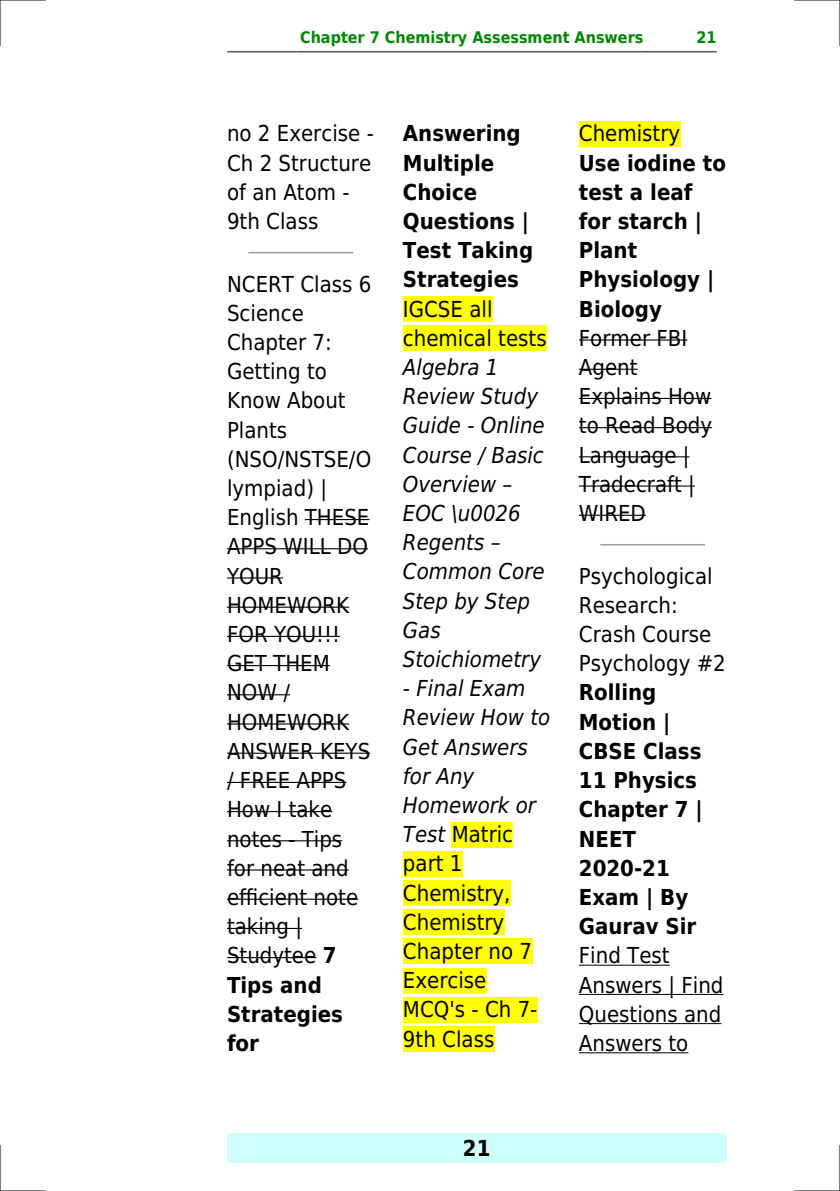
<style>
.page{position:relative;width:840px;height:1191px;background:#fff}
.page>*{position:absolute;margin:0;border:0;box-sizing:border-box;transform-origin:0 0}
.t1{font:22px/29.2px "DejaVu Sans Condensed";color:#000}
.t2{font:700 22px/29.2px "DejaVu Sans Condensed";color:#000}
.t3{font:italic 22px/29.2px "DejaVu Sans Condensed";color:#000}
.t4{font:700 16px "DejaVu Sans Condensed";color:#080}
.s1{font-weight:700}
.s2{font-style:italic}
</style>
<div class="page">
<hr style="left:227px;top:51px;width:69px;height:1px;background:#000">
<hr style="left:297px;top:51px;width:349px;height:1px;background:#000">
<hr style="left:646px;top:51px;width:69px;height:1px;background:#000">
<div style="left:227px;top:1133px;width:499px;height:29px;background:#cffffc"></div>
<hr style="left:249px;top:252px;width:103px;height:1px;background:#999">
<hr style="left:305px;top:519px;width:64px;height:1px;background:#000">
<hr style="left:227px;top:548px;width:141px;height:1px;background:#000">
<hr style="left:227px;top:577px;width:56px;height:1px;background:#000">
<hr style="left:227px;top:606px;width:122px;height:2px;background:#000">
<hr style="left:227px;top:636px;width:113px;height:1px;background:#000">
<hr style="left:227px;top:665px;width:103px;height:1px;background:#000">
<hr style="left:227px;top:694px;width:63px;height:1px;background:#000">
<hr style="left:227px;top:723px;width:122px;height:1px;background:#000">
<hr style="left:227px;top:752px;width:143px;height:1px;background:#000">
<hr style="left:227px;top:782px;width:119px;height:1px;background:#000">
<hr style="left:227px;top:811px;width:105px;height:1px;background:#000">
<hr style="left:227px;top:840px;width:115px;height:1px;background:#000">
<hr style="left:227px;top:869px;width:121px;height:1px;background:#000">
<hr style="left:227px;top:898px;width:131px;height:1px;background:#000">
<hr style="left:227px;top:928px;width:75px;height:1px;background:#000">
<hr style="left:227px;top:957px;width:89px;height:1px;background:#000">
<div style="left:403px;top:296px;width:89px;height:26px;background:#ff0"></div>
<div style="left:403px;top:325px;width:143px;height:26px;background:#ff0"></div>
<div style="left:451px;top:821px;width:62px;height:26px;background:#ff0"></div>
<div style="left:403px;top:851px;width:59px;height:25px;background:#ff0"></div>
<div style="left:403px;top:880px;width:107px;height:25px;background:#ff0"></div>
<div style="left:403px;top:909px;width:101px;height:26px;background:#ff0"></div>
<div style="left:403px;top:938px;width:128px;height:26px;background:#ff0"></div>
<div style="left:403px;top:967px;width:83px;height:26px;background:#ff0"></div>
<div style="left:403px;top:997px;width:134px;height:25px;background:#ff0"></div>
<div style="left:403px;top:1026px;width:91px;height:25px;background:#ff0"></div>
<div style="left:578px;top:121px;width:102px;height:25px;background:#ff0"></div>
<hr style="left:578px;top:339px;width:109px;height:1px;background:#000">
<hr style="left:578px;top:369px;width:59px;height:1px;background:#000">
<hr style="left:578px;top:398px;width:132px;height:1px;background:#000">
<hr style="left:578px;top:427px;width:133px;height:1px;background:#000">
<hr style="left:578px;top:456px;width:111px;height:1px;background:#000">
<hr style="left:578px;top:485px;width:116px;height:1px;background:#000">
<hr style="left:578px;top:515px;width:67px;height:1px;background:#000">
<hr style="left:600px;top:544px;width:104px;height:1px;background:#999">
<hr style="left:578px;top:964px;width:91px;height:1px;background:#000">
<hr style="left:578px;top:994px;width:145px;height:1px;background:#000">
<hr style="left:578px;top:1023px;width:143px;height:1px;background:#000">
<hr style="left:578px;top:1052px;width:110px;height:1px;background:#000">
<hr style="left:0;top:0;width:45px;height:1px;background:#000">
<hr style="left:794px;top:0;width:45px;height:1px;background:#000">
<hr style="left:0;top:1190px;width:45px;height:1px;background:#000">
<hr style="left:794px;top:1190px;width:45px;height:1px;background:#000">
<hr style="left:0;top:0;width:1px;height:45px;background:#000">
<hr style="left:0;top:1145px;width:1px;height:46px;background:#000">
<hr style="left:839px;top:0;width:1px;height:45px;background:#000">
<hr style="left:839px;top:1145px;width:1px;height:46px;background:#000">
<p class="t4" style="left:300px;top:29px;width:344px">Chapter 7 Chemistry Assessment Answers</p>
<p class="t4" style="left:696px;top:29px;width:22px">21</p>
<p class="t1" style="left:227px;top:119px;width:148px">no 2 Exercise -<br>Ch 2 Structure of an Atom -<br>9th Class</p>
<p class="t1" style="left:227px;top:269px;width:146px">NCERT Class 6<br>Science<br>Chapter 7:<br>Getting to<br>Know About<br>Plants (NSO/NSTSE/O lympiad) |<br>English THESE<br>APPS WILL DO<br>YOUR<br>HOMEWORK<br>FOR YOU!!!<br>GET THEM<br>NOW /<br>HOMEWORK<br>ANSWER KEYS / FREE APPS<br>How I take notes - Tips for neat and efficient note taking |<br>Studytee <span class="s1">7<br>Tips and<br>Strategies for</span></p>
<p class="t2" style="left:403px;top:119px;width:132px">Answering<br>Multiple<br>Choice<br>Questions |<br>Test Taking<br>Strategies</p>
<p class="t1" style="left:403px;top:294px;width:145px">IGCSE all chemical tests</p>
<p class="t3" style="left:403px;top:353px;width:143px">Algebra 1<br>Review Study<br>Guide - Online<br>Course / Basic<br>Overview<br>EOC \u0026<br>Regents<br>Common Core<br>Step by Step<br>Gas<br>Stoichiometry</p>
<p class="t1" style="left:403px;top:674px;width:149px"><span class="s2">- Final Exam<br>Review How to<br>Get Answers for Any<br>Homework or<br>Test</span> Matric part 1<br>Chemistry,<br>Chemistry<br>Chapter no 7<br>Exercise<br>MCQ's - Ch 7-<br>9th Class</p>
<p class="t1" style="left:578px;top:119px;width:103px">Chemistry</p>
<p class="t2" style="left:578px;top:148px;width:148px">Use iodine to test a leaf for starch |<br>Plant<br>Physiology |<br>Biology</p>
<p class="t1" style="left:578px;top:323px;width:135px">Former FBI<br>Agent<br>Explains How to Read Body<br>Language |<br>Tradecraft |<br>WIRED</p>
<p class="t1" style="left:578px;top:561px;width:148px">Psychological<br>Research:<br>Crash Course<br>Psychology #2</p>
<p class="t2" style="left:578px;top:678px;width:125px">Rolling<br>Motion |<br>CBSE Class<br>11 Physics<br>Chapter 7 |<br>NEET<br>2020-21<br>Exam | By<br>Gaurav Sir</p>
<p class="t1" style="left:578px;top:941px;width:146px">Find Test<br>Answers | Find<br>Questions and<br>Answers to</p>
<p class="t2" style="left:462px;top:1133px;width:29px">21</p>
</div>
